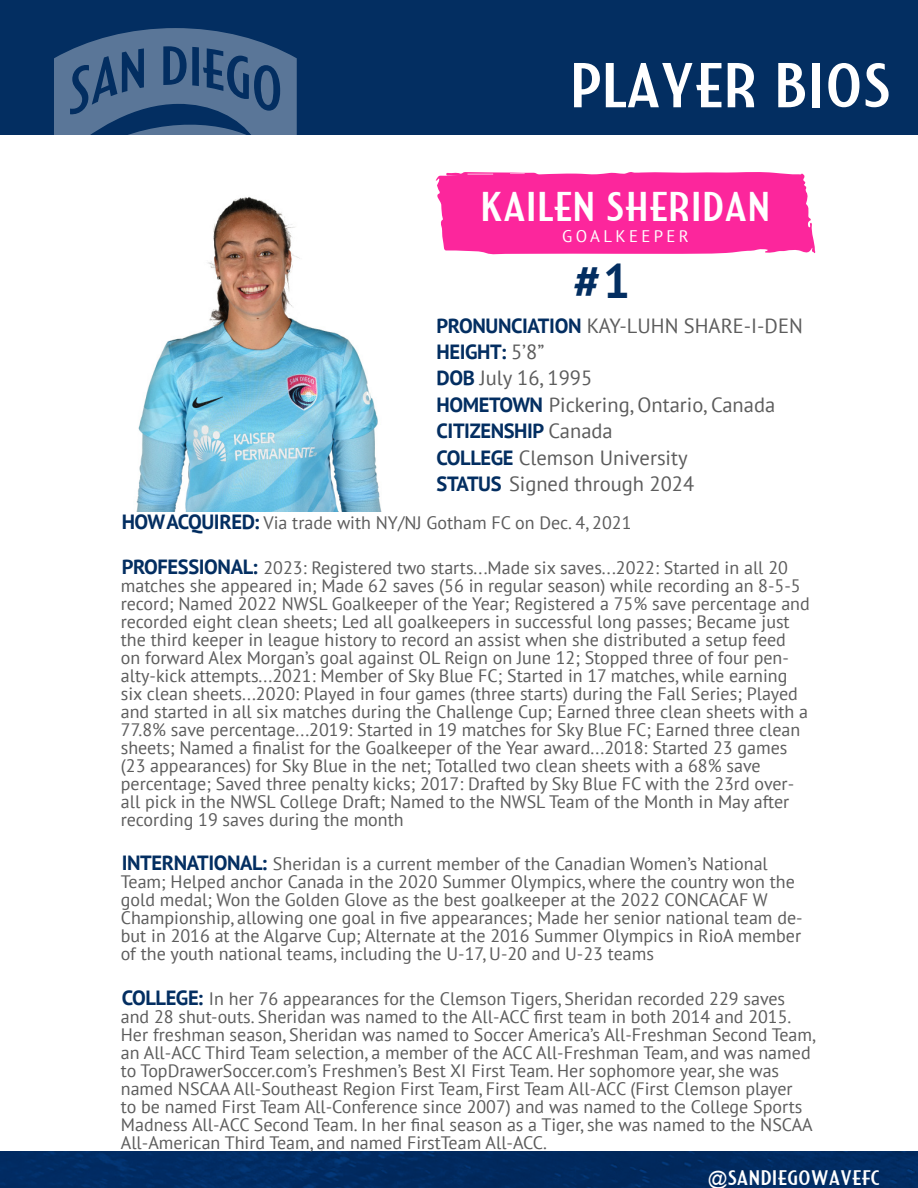
<style>
.page{position:relative;width:918px;height:1188px;background:#fff}
.page>*{position:absolute;margin:0;border:0;box-sizing:border-box;transform-origin:0 0}
.t1{font:63.3px "SDW";color:#fff}
.t2{font:700 48px "PT Sans";color:#032e61}
.t3{font:41.4px "SDW";color:#fff}
.t4{font:21px "SDW";color:#fff}
.t5{font:20.55px "PT Sans";color:#5c5c5c}
.t6{font:700 20.55px "PT Sans";letter-spacing:-.02em;color:#032e61}
.t7{font:18px/18px "PT Sans";color:#5c5c5c}
.t8{font:16.8px "PT Sans";letter-spacing:.2em;color:#fff}
.s1{font-weight:700;color:#032e61}
.s2{font-weight:400;color:#5c5c5c}
.s3{font-weight:700;font-size:20.55px;color:#032e61}
.s4{font-family:"Arial";font-size:19.5px}
</style>
<div class="page">
<div style="left:0;top:0;width:918px;height:134px;background:#032e61"></div>
<svg style="left:54px;top:28px;width:243px;height:106px"></svg>
<img style="left:0;top:1152px;width:918px;height:36px">
<svg style="left:436px;top:172px;width:380px;height:83px;background:#fc34a2"></svg>
<img style="left:136px;top:197px;width:246px;height:314px">
<p class="t1" style="left:569px;top:60px;width:323px">PLAYER BIOS</p>
<p class="t3" style="left:480px;top:189px;width:292px">KAILEN SHERIDAN</p>
<p class="t8" style="left:562px;top:226px;width:128px">GOALKEEPER</p>
<p class="t2" style="left:573px;top:249px;width:58px"># 1</p>
<p class="t5" style="left:437px;top:312px;width:368px"><span class="s1">PRONUNCIATION</span> KAY-LUHN SHARE-I-DEN</p>
<p class="t6" style="left:437px;top:338px;width:109px">HEIGHT: <span class="s2">5’8”</span></p>
<p class="t5" style="left:437px;top:365px;width:157px"><span class="s1">DOB</span> July 16, 1995</p>
<p class="t5" style="left:437px;top:391px;width:340px"><span class="s1">HOMETOWN</span> Pickering, Ontario, Canada</p>
<p class="t6" style="left:437px;top:417px;width:178px">CITIZENSHIP <span class="s2">Canada</span></p>
<p class="t5" style="left:437px;top:444px;width:253px"><span class="s1">COLLEGE</span> Clemson University</p>
<p class="t5" style="left:437px;top:471px;width:259px"><span class="s1">STATUS</span> Signed through 2024</p>
<p class="t7" style="left:122px;top:514px;width:511px"><span class="s3">HOW ACQUIRED:</span> Via trade with NY/NJ Gotham FC on Dec. 4, 2021</p>
<p class="t7" style="left:121px;top:558px;width:690px"><span class="s3">PROFESSIONAL:</span> 2023: Registered two starts...Made six saves...2022: Started in all 20 matches she appeared in; Made 62 saves (56 in regular season) while recording an 8-5-5 record; Named 2022 NWSL Goalkeeper of the Year; Registered a 75% save percentage and recorded eight clean sheets; Led all goalkeepers in successful long passes; Became just the third keeper in league history to record an assist when she distributed a setup feed<br>on forward Alex Morgan’s goal against OL Reign on June 12; Stopped three of four pen&shy;alty-kick attempts...2021: Member of Sky Blue FC; Started in 17 matches, while earning six clean sheets...2020: Played in four games (three starts) during the Fall Series; Played and started in all six matches during the Challenge Cup; Earned three clean sheets with a 77.8% save percentage...2019: Started in 19 matches for Sky Blue FC; Earned three clean sheets; Named a finalist for the Goalkeeper of the Year award...2018: Started 23 games (23 appearances) for Sky Blue in the net; Totalled two clean sheets with a 68% save percentage; Saved three penalty kicks; 2017: Drafted by Sky Blue FC with the 23rd over&shy;all pick in the NWSL College Draft; Named to the NWSL Team of the Month in May after recording 19 saves during the month</p>
<p class="t7" style="left:121px;top:855px;width:683px"><span class="s3">INTERNATIONAL:</span> Sheridan is a current member of the Canadian Women’s National Team; Helped anchor Canada in the 2020 Summer Olympics, where the country won the gold medal; Won the Golden Glove as the best goalkeeper at the 2022 CONCACAF W Championship, allowing one goal in five appearances; Made her senior national team de&shy;but in 2016 at the Algarve Cup; Alternate at the 2016 Summer Olympics in RioA member of the youth national teams, including the U-17, U-20 and U-23 teams</p>
<p class="t7" style="left:121px;top:989px;width:696px"><span class="s3">COLLEGE:</span> In her 76 appearances for the Clemson Tigers, Sheridan recorded 229 saves and 28 shut-outs. Sheridan was named to the All-ACC first team in both 2014 and 2015.<br>Her freshman season, Sheridan was named to Soccer America’s All-Freshman Second Team, an All-ACC Third Team selection, a member of the ACC All-Freshman Team, and was named to TopDrawerSoccer.com’s Freshmen’s Best XI First Team. Her sophomore year, she was named NSCAA All-Southeast Region First Team, First Team All-ACC (First Clemson player<br>to be named First Team All-Conference since 2007) and was named to the College Sports Madness All-ACC Second Team. In her final season as a Tiger, she was named to the NSCAA All-American Third Team, and named FirstTeam All-ACC.</p>
<p class="t4" style="left:708px;top:1169px;width:173px"><span class="s4">@</span>SANDIEGOWAVEFC</p>
</div>
